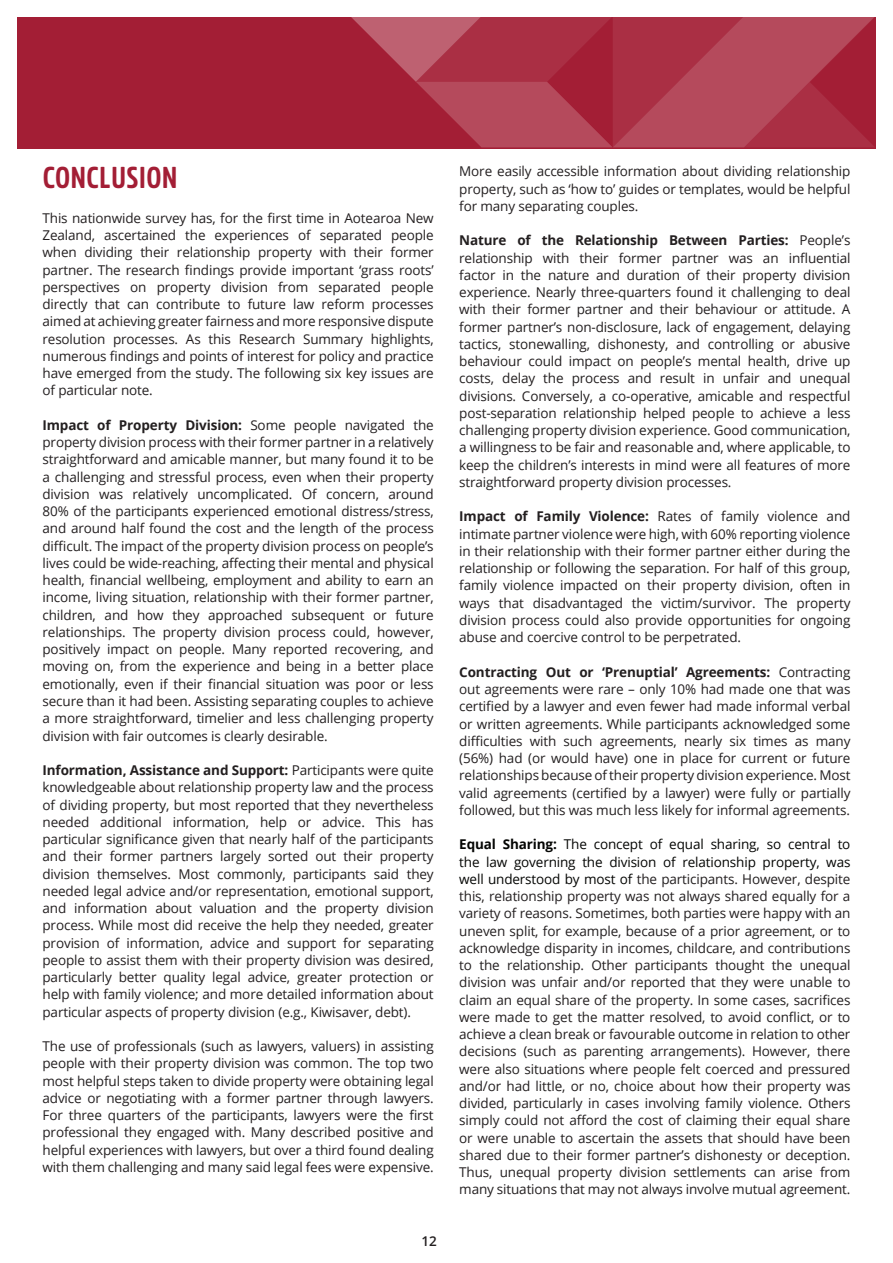
<style>
.page{position:relative;width:893px;height:1263px;background:#fff}
.page>*{position:absolute;margin:0;border:0;box-sizing:border-box;transform-origin:0 0}
.t1{font:700 30px "Amsi Pro Cond";letter-spacing:.02em;color:#a31e35}
.t2{font:13.5px/17.2px "Open Sans";letter-spacing:-.01em;color:#231f20;text-align:justify}
.t3{font:600 13.5px "Open Sans";color:#231f20}
.s1{font-weight:700}
.s2{font-weight:700;color:#040503}
.s3{color:#040503}
</style>
<div class="page">
<div style="left:17px;top:17px;width:858px;height:132px;background:#a31e35"></div>
<svg style="left:351px;top:17px;width:523px;height:130px"></svg>
<h1 class="t1" style="left:43px;top:157px;width:136px">CONCLUSION</h1>
<p class="t2" style="left:43px;top:209px;width:393px">This nationwide survey has, for the first time in Aotearoa New Zealand, ascertained the experiences of separated people when dividing their relationship property with their former partner. The research findings provide important ‘grass roots’ perspectives on property division from separated people directly that can contribute to future law reform processes aimed at achieving greater fairness and more responsive dispute resolution processes. As this Research Summary highlights, numerous findings and points of interest for policy and practice have emerged from the study. The following six key issues are of particular note.</p>
<p class="t2" style="left:43px;top:416px;width:393px"><span class="s1">Impact of Property Division:</span> Some people navigated the property division process with their former partner in a relatively straightforward and amicable manner, but many found it to be a challenging and stressful process, even when their property division was relatively uncomplicated. Of concern, around 80% of the participants experienced emotional distress/stress, and around half found the cost and the length of the process difficult. The impact of the property division process on people’s lives could be wide-reaching, affecting their mental and physical health, financial wellbeing, employment and ability to earn an income, living situation, relationship with their former partner, children, and how they approached subsequent or future relationships. The property division process could, however, positively impact on people. Many reported recovering, and moving on, from the experience and being in a better place emotionally, even if their financial situation was poor or less secure than it had been. Assisting separating couples to achieve a more straightforward, timelier and less challenging property division with fair outcomes is clearly desirable.</p>
<p class="t2" style="left:43px;top:761px;width:393px"><span class="s1">Information, Assistance and Support:</span> Participants were quite knowledgeable about relationship property law and the process of dividing property, but most reported that they nevertheless needed additional information, help or advice. This has particular significance given that nearly half of the participants and their former partners largely sorted out their property division themselves. Most commonly, participants said they needed legal advice and/or representation, emotional support, and information about valuation and the property division process. While most did receive the help they needed, greater provision of information, advice and support for separating people to assist them with their property division was desired, particularly better quality legal advice, greater protection or help with family violence; and more detailed information about particular aspects of property division (e.g., Kiwisaver, debt).</p>
<p class="t2" style="left:43px;top:1037px;width:393px">The use of professionals (such as lawyers, valuers) in assisting people with their property division was common. The top two most helpful steps taken to divide property were obtaining legal advice or negotiating with a former partner through lawyers.<br>For three quarters of the participants, lawyers were the first professional they engaged with. Many described positive and helpful experiences with lawyers, but over a third found dealing with them challenging and many said legal fees were expensive.</p>
<p class="t3" style="left:421px;top:1232px;width:17px">12</p>
<p class="t2" style="left:459px;top:162px;width:393px">More easily accessible information about dividing relationship property, such as ‘how to’ guides or templates, would be helpful for many separating couples.</p>
<p class="t2" style="left:459px;top:231px;width:393px"><span class="s1">Nature of the Relationship Between Parties:</span> People’s relationship with their former partner was an influential factor in the nature and duration of their property division experience. Nearly three-quarters found it challenging to deal with their former partner and their behaviour or attitude. A former partner’s non-disclosure, lack of engagement, delaying tactics, stonewalling, dishonesty, and controlling or abusive behaviour could impact on people’s mental health, drive up costs, delay the process and result in unfair and unequal divisions. Conversely, a co-operative, amicable and respectful post-separation relationship helped people to achieve a less challenging property division experience. Good communication, a willingness to be fair and reasonable and, where applicable, to keep the children’s interests in mind were all features of more straightforward property division processes.</p>
<p class="t2" style="left:459px;top:508px;width:393px"><span class="s1">Impact of Family Violence:</span> Rates of family violence and intimate partner violence were high, with 60% reporting violence in their relationship with their former partner either during the relationship or following the separation. For half of this group, family violence impacted on their property division, often in ways that disadvantaged the victim/survivor. The property division process could also provide opportunities for ongoing abuse and coercive control to be perpetrated.</p>
<p class="t2" style="left:459px;top:663px;width:393px"><span class="s1">Contracting Out or ‘Prenuptial’ Agreements:</span> Contracting out agreements were rare – only 10% had made one that was certified by a lawyer and even fewer had made informal verbal or written agreements. While participants acknowledged some difficulties with such agreements, nearly six times as many (56%) had (or would have) one in place for current or future relationships because of their property division experience. Most valid agreements (certified by a lawyer) were fully or partially followed, but this was much less likely for informal agreements.</p>
<p class="t2" style="left:459px;top:835px;width:393px"><span class="s2">Equal Sharing:</span> <span class="s3">The concept of equal sharing, so central to the law governing the division of relationship property, was well understood by most of</span> the participants. However, despite this, relationship property was not always shared equally for a variety of reasons. Sometimes, both parties were happy with an uneven split, for example, because of a prior agreement, or to acknowledge disparity in incomes, childcare, and contributions to the relationship. Other participants thought the unequal division was unfair and/or reported that they were unable to claim an equal share of the property. In some cases, sacrifices were made to get the matter resolved, to avoid conflict, or to achieve a clean break or favourable outcome in relation to other decisions (such as parenting arrangements). However, there were also situations where people felt coerced and pressured and/or had little, or no, choice about how their property was divided, particularly in cases involving family violence. Others simply could not afford the cost of claiming their equal share or were unable to ascertain the assets that should have been shared due to their former partner’s dishonesty or deception.<br>Thus, unequal property division settlements can arise from many situations that may not always involve mutual agreement.</p>
</div>
